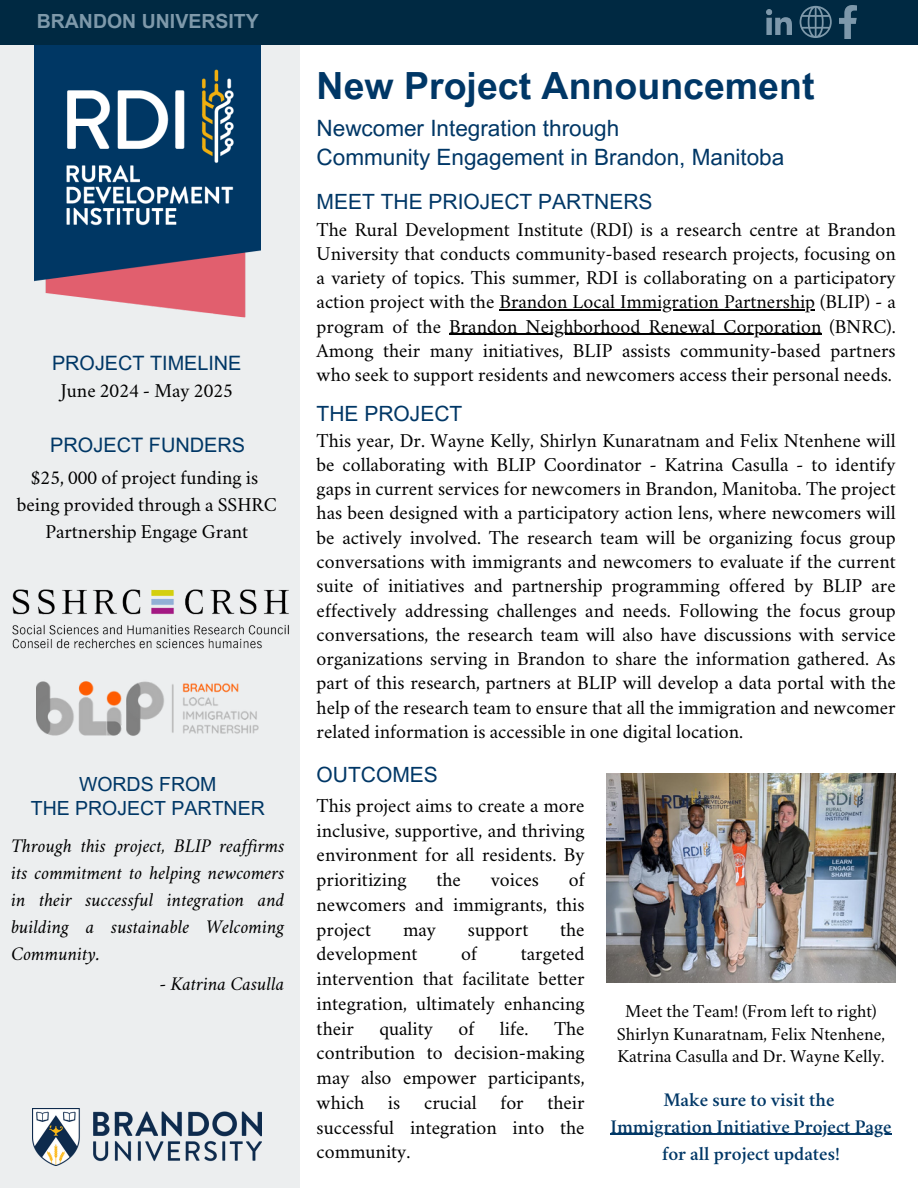
<style>
.page{position:relative;width:918px;height:1188px;background:#fff}
.page>*{position:absolute;margin:0;border:0;box-sizing:border-box;transform-origin:0 0}
.t1{font:700 37.5px "Arial MT Pro";color:#003766}
.t2{font:22.5px/28.2px "Arial MT Pro";color:#003766}
.t3{font:21px "Arial MT Pro";color:#003766}
.t4{font:19.95px "Arial MT Pro";color:#003766}
.t5{font:19.8px "Arial MT Pro";color:#003766}
.t6{font:19.5px/24.3px "Crimson";color:#000;text-align:justify}
.t7{font:italic 19.5px/27px "Crimson";color:#000;text-align:justify}
.t8{font:600 19.5px/27px "Crimson";color:#003766;text-align:center}
.t9{font:19.5px/23.7px "Arial MT Pro";color:#003766;text-align:center}
.t10{font:700 19.5px "Arial MT Pro";color:#7e99aa}
.t11{font:18px/22.5px "Crimson";color:#000}
</style>
<div class="page">
<div style="left:0;top:0;width:300px;height:1188px;background:#eceeef"></div>
<img style="left:34px;top:44px;width:227px;height:273px">
<div style="left:0;top:0;width:918px;height:44px;background:#002942"></div>
<img style="left:840px;top:6px;width:16px;height:32px">
<img style="left:766px;top:9px;width:25px;height:25px">
<svg style="left:800px;top:6px;width:32px;height:32px"></svg>
<img style="left:33px;top:1108px;width:228px;height:58px">
<img style="left:606px;top:773px;width:289px;height:209px">
<img style="left:12px;top:589px;width:277px;height:60px">
<hr style="left:499px;top:309px;width:316px;height:2px;background:#000">
<hr style="left:449px;top:334px;width:372px;height:1px;background:#000">
<img style="left:37px;top:681px;width:221px;height:55px">
<hr style="left:610px;top:1134px;width:282px;height:1px;background:#003766">
<p class="t10" style="left:37px;top:14px;width:224px">BRANDON UNIVERSITY</p>
<h3 class="t5" style="left:52px;top:356px;width:191px">PROJECT TIMELINE</h3>
<h5 class="t6" style="left:61px;top:381px;width:173px">June 2024 - May 2025</h5>
<p class="t4" style="left:50px;top:438px;width:197px">PROJECT FUNDERS</p>
<p class="t6" style="left:31px;top:468px;width:229px">$25, 000 of project funding is</p>
<h5 class="t6" style="left:17px;top:493px;width:262px;line-height:27px;text-align:center">being provided through a SSHRC<br>Partnership Engage Grant</h5>
<h1 class="t9" style="left:31px;top:775px;width:235px">WORDS FROM<br>THE PROJECT PARTNER</h1>
<p class="t7" style="left:11px;top:834px;width:275px">Through this project, BLIP reaffirms its commitment to helping newcomers in their successful integration and building a sustainable Welcoming Community.</p>
<p class="t7" style="left:159px;top:972px;width:127px">- Katrina Casulla</p>
<p class="t1" style="left:317px;top:71px;width:499px">New Project Announcement</p>
<p class="t2" style="left:317px;top:117px;width:469px">Newcomer Integration through<br>Community Engagement in Brandon, Manitoba</p>
<p class="t3" style="left:317px;top:194px;width:337px">MEET THE PRIOJECT PARTNERS</p>
<p class="t6" style="left:317px;top:219px;width:581px">The Rural Development Institute (RDI) is a research centre at Brandon University that conducts community-based research projects, focusing on a variety of topics. This summer, RDI is collaborating on a participatory action project with the Brandon Local Immigration Partnership (BLIP) - a program of the Brandon Neighborhood Renewal Corporation (BNRC).<br>Among their many initiatives, BLIP assists community-based partners who seek to support residents and newcomers access their personal needs.</p>
<p class="t3" style="left:317px;top:406px;width:147px">THE PROJECT</p>
<p class="t6" style="left:317px;top:430px;width:581px">This year, Dr. Wayne Kelly, Shirlyn Kunaratnam and Felix Ntenhene will be collaborating with BLIP Coordinator - Katrina Casulla - to identify gaps in current services for newcomers in Brandon, Manitoba. The project has been designed with a participatory action lens, where newcomers will be actively involved. The research team will be organizing focus group conversations with immigrants and newcomers to evaluate if the current suite of initiatives and partnership programming offered by BLIP are effectively addressing challenges and needs. Following the focus group conversations, the research team will also have discussions with service organizations serving in Brandon to share the information gathered. As part of this research, partners at BLIP will develop a data portal with the help of the research team to ensure that all the immigration and newcomer related information is accessible in one digital location.</p>
<p class="t3" style="left:317px;top:767px;width:123px">OUTCOMES</p>
<p class="t6" style="left:317px;top:795px;width:270px;line-height:24.8px">This project aims to create a more inclusive, supportive, and thriving environment for all residents. By prioritizing</p>
<p class="t6" style="left:317px;top:869px;width:270px;line-height:24.8px;text-indent:252px">of newcomers and immigrants, this project</p>
<p class="t6" style="left:436px;top:870px;width:26px">the</p>
<p class="t6" style="left:491px;top:870px;width:50px">voices</p>
<p class="t6" style="left:403px;top:919px;width:34px">may</p>
<p class="t6" style="left:468px;top:919px;width:62px">support</p>
<p class="t6" style="left:560px;top:919px;width:26px">the</p>
<p class="t6" style="left:317px;top:944px;width:103px">development</p>
<p class="t6" style="left:461px;top:944px;width:17px">of</p>
<p class="t6" style="left:317px;top:944px;width:270px;line-height:24.8px;text-indent:204px">targeted intervention that facilitate better integration, ultimately enhancing their</p>
<p class="t6" style="left:379px;top:1018px;width:55px">quality</p>
<p class="t6" style="left:458px;top:1018px;width:17px">of</p>
<p class="t6" style="left:500px;top:1018px;width:30px">life.</p>
<p class="t6" style="left:317px;top:1018px;width:270px;line-height:24.8px;text-indent:237px">The contribution to decision-making may also empower participants, which is crucial for their successful integration into the community.</p>
<p class="t11" style="left:625px;top:1002px;width:253px">Meet the Team! (From left to right)</p>
<p class="t11" style="left:617px;top:1024px;width:270px">Shirlyn Kunaratnam, Felix Ntenhene,<br>Katrina Casulla and Dr. Wayne Kelly.</p>
<p class="t8" style="left:663px;top:1088px;width:173px">Make sure to visit the</p>
<h6 class="t8" style="left:610px;top:1115px;width:283px">Immigration Initiative Project Page for all project updates!</h6>
</div>
